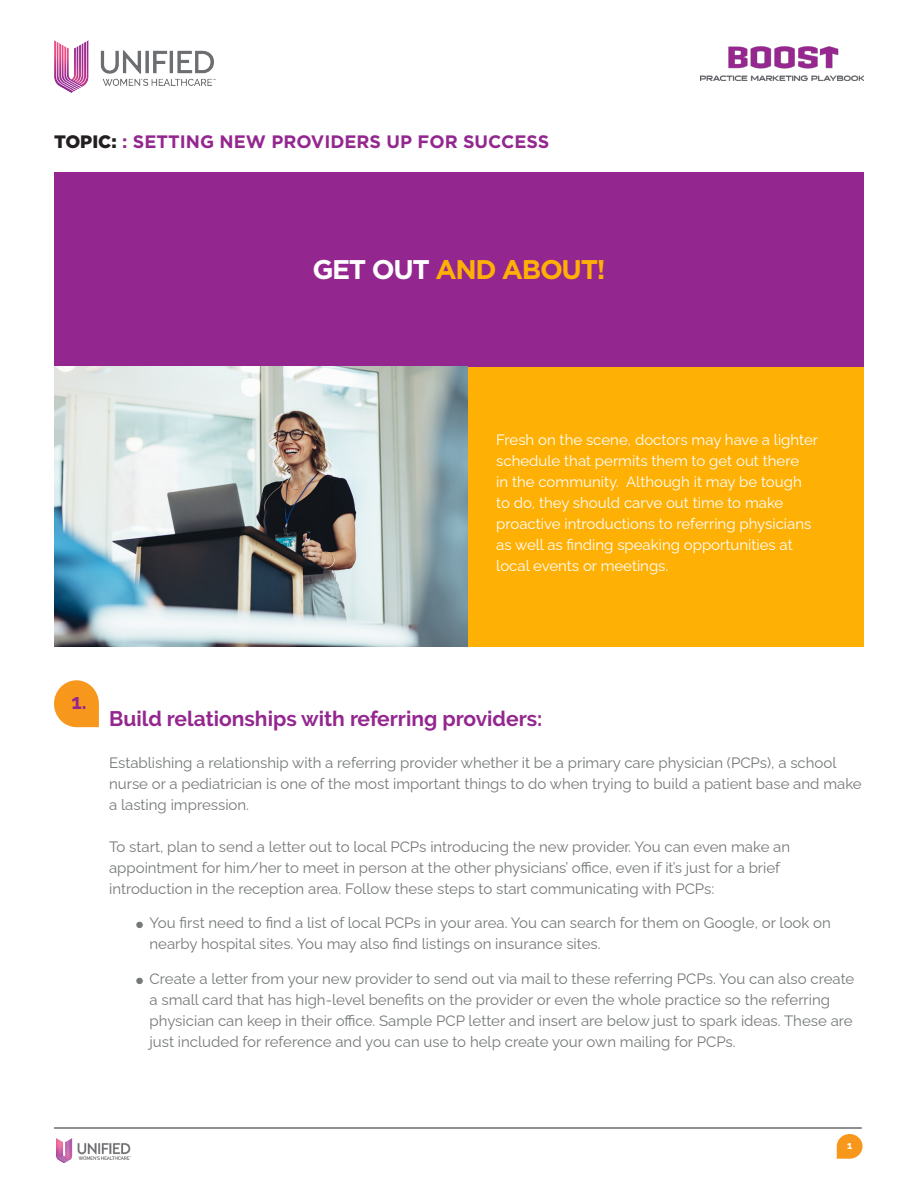
<style>
.page{position:relative;width:918px;height:1188px;background:#fff}
.page>*{position:absolute;margin:0;border:0;box-sizing:border-box;transform-origin:0 0}
.Large_Header{font:700 27px "Gotham";letter-spacing:-.05em;color:#ffb005}
.Subhead{font:700 21px "Raleway";color:#94278f}
.t1{font:700 18px "Gotham";color:#94278f}
.Small_text{font:100 15px/21px "Raleway";color:#757879}
.Small_text-2{font:100 15px/21px "Raleway";color:#fff}
.t2{font:700 10.5px "Raleway";color:#fff}
.s1{font-weight:900;color:#231f20}
.s2{color:#fff}
</style>
<div class="page">
<svg style="left:837px;top:1134px;width:26px;height:25px"></svg>
<img style="left:56px;top:1139px;width:74px;height:24px">
<hr style="left:54px;top:1128px;width:808px;height:1px;background:#231f20">
<div style="left:446px;top:357px;width:418px;height:290px;background:#ffb005"></div>
<div style="left:54px;top:172px;width:810px;height:195px;background:#94278f"></div>
<img style="left:54px;top:40px;width:162px;height:52px">
<img style="left:701px;top:47px;width:163px;height:33px">
<svg style="left:54px;top:680px;width:45px;height:47px;background:#f8a942"></svg>
<img style="left:54px;top:367px;width:414px;height:280px">
<p class="t1" style="left:54px;top:130px;width:497px"><span class="s1">TOPIC:</span> : SETTING NEW PROVIDERS UP FOR SUCCESS</p>
<p class="Large_Header" style="left:312px;top:251px;width:295px"><span class="s2">GET OUT</span> AND ABOUT!</p>
<p class="Small_text-2" style="left:496px;top:428px;width:323px">Fresh on the scene, doctors may have a lighter schedule that permits them to get out there<br>in the community. Although it may be tough to do, they should carve out time to make proactive introductions to referring physicians as well as finding speaking opportunities at local events or meetings.</p>
<p class="Subhead" style="left:71px;top:690px;width:17px">1.</p>
<p class="Subhead" style="left:109px;top:707px;width:435px">Build relationships with referring providers:</p>
<p class="Small_text" style="left:109px;top:750px;width:754px">Establishing a relationship with a referring provider whether it be a primary care physician (PCPs), a school nurse or a pediatrician is one of the most important things to do when trying to build a patient base and make a lasting impression.</p>
<p class="Small_text" style="left:109px;top:834px;width:683px">To start, plan to send a letter out to local PCPs introducing the new provider. You can even make an appointment for him/her to meet in person at the other physicians’ office, even if it’s just for a brief introduction in the reception area. Follow these steps to start communicating with PCPs:</p>
<p class="Small_text" style="left:150px;top:911px;width:683px;text-indent:-14px">● You first need to find a list of local PCPs in your area. You can search for them on Google, or look on nearby hospital sites. You may also find listings on insurance sites.</p>
<p class="Small_text" style="left:150px;top:966px;width:706px;text-indent:-14px">● Create a letter from your new provider to send out via mail to these referring PCPs. You can also create a small card that has high-level benefits on the provider or even the whole practice so the referring physician can keep in their office. Sample PCP letter and insert are below just to spark ideas. These are just included for reference and you can use to help create your own mailing for PCPs.</p>
<p class="t2" style="left:847px;top:1139px;width:7px">1</p>
</div>
